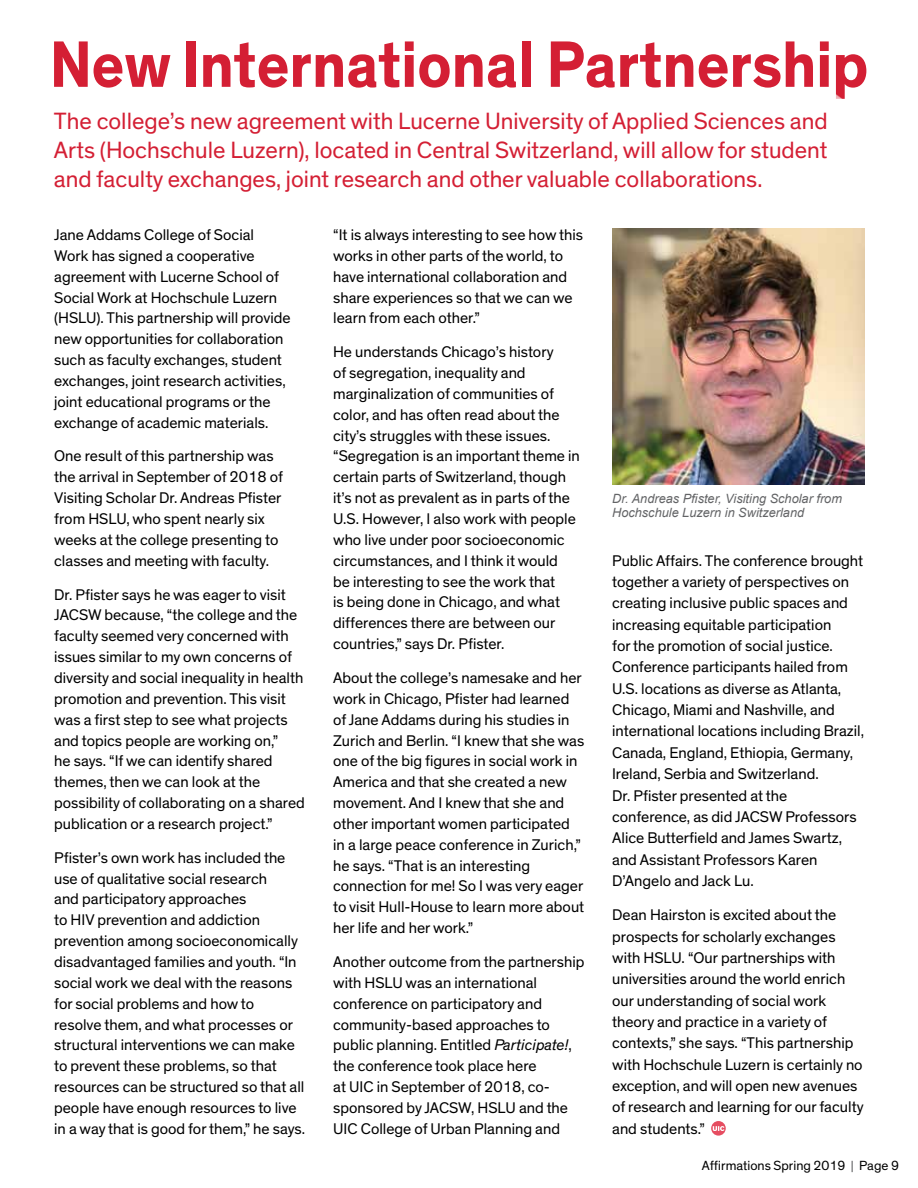
<style>
.page{position:relative;width:918px;height:1188px;background:#fff}
.page>*{position:absolute;margin:0;border:0;box-sizing:border-box;transform-origin:0 0}
.t1{font:700 66.75px "Theinhardt";color:#d41f34;scale:.9 1}
.t2{font:24px/28.8px "Theinhardt";color:#d41f34;text-align:justify}
.t3{font:15.75px/20.9px "Theinhardt";color:#000}
.t4{font:13.5px "Theinhardt";color:#000}
.t5{font:italic 12.75px/14.1px "Arial";color:#636466}
.s1{font-style:italic}
.s2{color:#636466}
</style>
<div class="page">
<img style="left:612px;top:228px;width:253px;height:257px">
<svg style="left:711px;top:1121px;width:15px;height:15px"></svg>
<h1 class="t1" style="left:50px;top:23px;width:911px">New International Partnership</h1>
<h2 class="t2" style="left:54px;top:107px;width:775px">The college’s new agreement with Lucerne University of Applied Sciences and Arts (Hochschule Luzern), located in Central Switzerland, will allow for student and faculty exchanges, joint research and other valuable collaborations.</h2>
<p class="t3" style="left:54px;top:225px;width:238px">Jane Addams College of Social Work has signed a cooperative agreement with Lucerne School of Social Work at Hochschule Luzern (HSLU). This partnership will provide new opportunities for collaboration such as faculty exchanges, student exchanges, joint research activities, joint educational programs or the exchange of academic materials.</p>
<p class="t3" style="left:54px;top:446px;width:230px">One result of this partnership was the arrival in September of 2018 of Visiting Scholar Dr. Andreas Pfister from HSLU, who spent nearly six weeks at the college presenting to classes and meeting with faculty.</p>
<p class="t3" style="left:54px;top:584px;width:252px">Dr. Pfister says he was eager to visit JACSW because, “the college and the faculty seemed very concerned with issues similar to my own concerns of diversity and social inequality in health promotion and prevention. This visit was a first step to see what projects and topics people are working on,”<br>he says. “If we can identify shared themes, then we can look at the possibility of collaborating on a shared publication or a research project.”</p>
<p class="t3" style="left:54px;top:847px;width:253px">Pfister’s own work has included the use of qualitative social research<br>and participatory approaches<br>to HIV prevention and addiction prevention among socioeconomically disadvantaged families and youth. “In social work we deal with the reasons for social problems and how to resolve them, and what processes or structural interventions we can make to prevent these problems, so that resources can be structured so that all people have enough resources to live in a way that is good for them,” he says.</p>
<p class="t3" style="left:333px;top:225px;width:251px">“It is always interesting to see how this works in other parts of the world, to have international collaboration and share experiences so that we can we learn from each other.”</p>
<p class="t3" style="left:333px;top:342px;width:248px">He understands Chicago’s history<br>of segregation, inequality and marginalization of communities of color, and has often read about the city’s struggles with these issues. “Segregation is an important theme in certain parts of Switzerland, though it’s not as prevalent as in parts of the U.S. However, I also work with people who live under poor socioeconomic circumstances, and I think it would<br>be interesting to see the work that<br>is being done in Chicago, and what differences there are between our countries,” says Dr. Pfister.</p>
<p class="t3" style="left:333px;top:668px;width:253px">About the college’s namesake and her work in Chicago, Pfister had learned of Jane Addams during his studies in Zurich and Berlin. “I knew that she was one of the big figures in social work in America and that she created a new movement. And I knew that she and other important women participated in a large peace conference in Zurich,” he says. “That is an interesting connection for me! So I was very eager to visit Hull-House to learn more about her life and her work.”</p>
<p class="t3" style="left:333px;top:952px;width:253px">Another outcome from the partnership with HSLU was an international conference on participatory and community-based approaches to public planning. Entitled <span class="s1">Participate!</span>, the conference took place here<br>at UIC in September of 2018, co&shy;sponsored by JACSW, HSLU and the UIC College of Urban Planning and</p>
<p class="t5" style="left:612px;top:491px;width:231px">Dr. Andreas Pfister, Visiting Scholar from<br>Hochschule Luzern in Switzerland</p>
<p class="t3" style="left:612px;top:550px;width:254px;line-height:21.3px">Public Affairs. The conference brought together a variety of perspectives on creating inclusive public spaces and increasing equitable participation<br>for the promotion of social justice.<br>Conference participants hailed from U.S. locations as diverse as Atlanta, Chicago, Miami and Nashville, and international locations including Brazil, Canada, England, Ethiopia, Germany, Ireland, Serbia and Switzerland.<br>Dr. Pfister presented at the conference, as did JACSW Professors Alice Butterfield and James Swartz, and Assistant Professors Karen D’Angelo and Jack Lu.</p>
<p class="t3" style="left:612px;top:905px;width:253px;line-height:21.3px">Dean Hairston is excited about the prospects for scholarly exchanges with HSLU. “Our partnerships with universities around the world enrich our understanding of social work theory and practice in a variety of contexts,” she says. “This partnership with Hochschule Luzern is certainly no exception, and will open new avenues of research and learning for our faculty and students.”</p>
<p class="t4" style="left:702px;top:1158px;width:199px">Affirmations Spring 2019 <span class="s2">|</span> Page 9</p>
</div>
